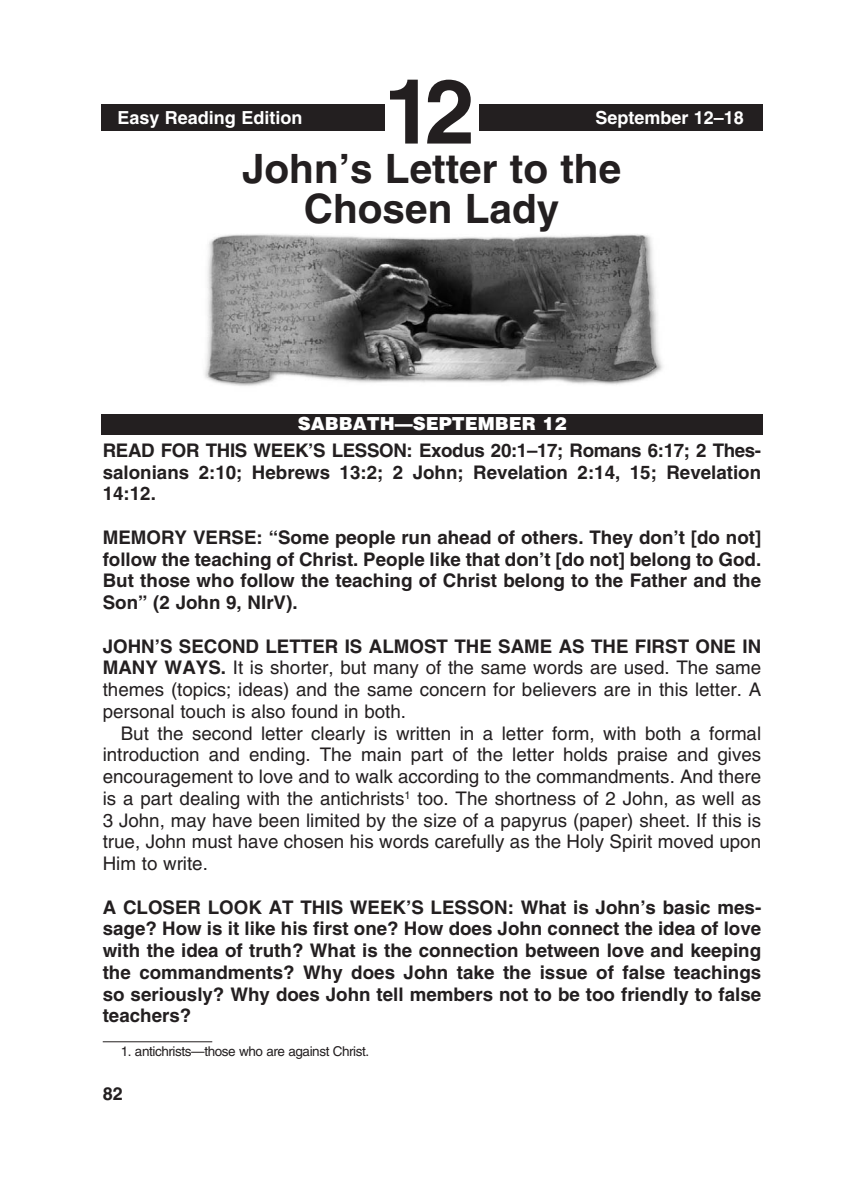
<style>
.page{position:relative;width:864px;height:1188px;background:#fff}
.page>*{position:absolute;margin:0;border:0;box-sizing:border-box;transform-origin:0 0}
.t1{font:700 90px "Helvetica";color:#231f20}
._0-Lesson_Title{font:700 40.5px "Helvetica";color:#231f20}
._4-Body_X_indent_bol{font:700 18.75px/21.8px "Helvetica";color:#231f20;text-align:justify}
._1-Body{font:18.75px/21.8px "Helvetica";color:#231f20;text-align:justify}
._3-Body_X_indent{font:18.75px/21.8px "Helvetica";color:#231f20;text-align:justify}
.t2{font:700 18px "Helvetica";color:#fff}
.t3{font:900 18px "Helvetica";color:#fff}
.t4{font:700 18px "Helvetica";color:#231f20}
._6-Footnotes_rule{font:13.5px "Helvetica";letter-spacing:-.03em;color:#231f20}
.s1{font-weight:700}
</style>
<div class="page">
<div style="left:101px;top:414px;width:662px;height:20px;background:#231f20"></div>
<div style="left:101px;top:104px;width:662px;height:27px;background:#231f20"></div>
<div style="left:385px;top:70px;width:94px;height:73px;background:#fff"></div>
<img style="left:204px;top:234px;width:459px;height:152px">
<hr style="left:103px;top:1041px;width:109px;height:1px;background:#231f20">
<p class="t1" style="left:384px;top:57px;width:93px">12</p>
<p class="t2" style="left:595px;top:107px;width:150px">September 12–18</p>
<p class="_0-Lesson_Title" style="left:242px;top:144px;width:381px">John’s Letter to the</p>
<p class="_0-Lesson_Title" style="left:304px;top:184px;width:257px">Chosen Lady</p>
<p class="t2" style="left:117px;top:107px;width:187px">Easy Reading Edition</p>
<p class="t3" style="left:298px;top:412px;width:270px">SABBATH—SEPTEMBER 12</p>
<p class="_4-Body_X_indent_bol" style="left:103px;top:439px;width:660px">READ FOR THIS WEEK’S LESSON: Exodus 20:1–17; Romans 6:17; 2 Thes&shy;salonians 2:10; Hebrews 13:2; 2 John; Revelation 2:14, 15; Revelation 14:12.</p>
<p class="_4-Body_X_indent_bol" style="left:103px;top:526px;width:660px">MEMORY VERSE: “Some people run ahead of others. They don’t [do not] follow the teaching of Christ. People like that don’t [do not] belong to God.<br>But those who follow the teaching of Christ belong to the Father and the Son” (2 John 9, NIrV).</p>
<p class="_3-Body_X_indent" style="left:103px;top:635px;width:660px"><span class="s1">JOHN’S SECOND LETTER IS ALMOST THE SAME AS THE FIRST ONE IN MANY WAYS.</span> It is shorter, but many of the same words are used. The same themes (topics; ideas) and the same concern for believers are in this letter. A personal touch is also found in both.</p>
<p class="_1-Body" style="left:103px;top:722px;width:660px;text-indent:18px">But the second letter clearly is written in a letter form, with both a formal introduction and ending. The main part of the letter holds praise and gives encouragement to love and to walk according to the commandments. And there is a part dealing with the antichrists<sup>1</sup> too. The shortness of 2 John, as well as 3 John, may have been limited by the size of a papyrus (paper) sheet. If this is true, John must have chosen his words carefully as the Holy Spirit moved upon Him to write.</p>
<p class="_4-Body_X_indent_bol" style="left:103px;top:896px;width:660px">A CLOSER LOOK AT THIS WEEK’S LESSON: What is John’s basic mes&shy;sage? How is it like his first one? How does John connect the idea of love with the idea of truth? What is the connection between love and keeping the commandments? Why does John take the issue of false teachings so seriously? Why does John tell members not to be too friendly to false teachers?</p>
<p class="_6-Footnotes_rule" style="left:121px;top:1043px;width:248px">1. antichrists—those who are against Christ.</p>
<p class="t4" style="left:103px;top:1083px;width:22px">82</p>
</div>
